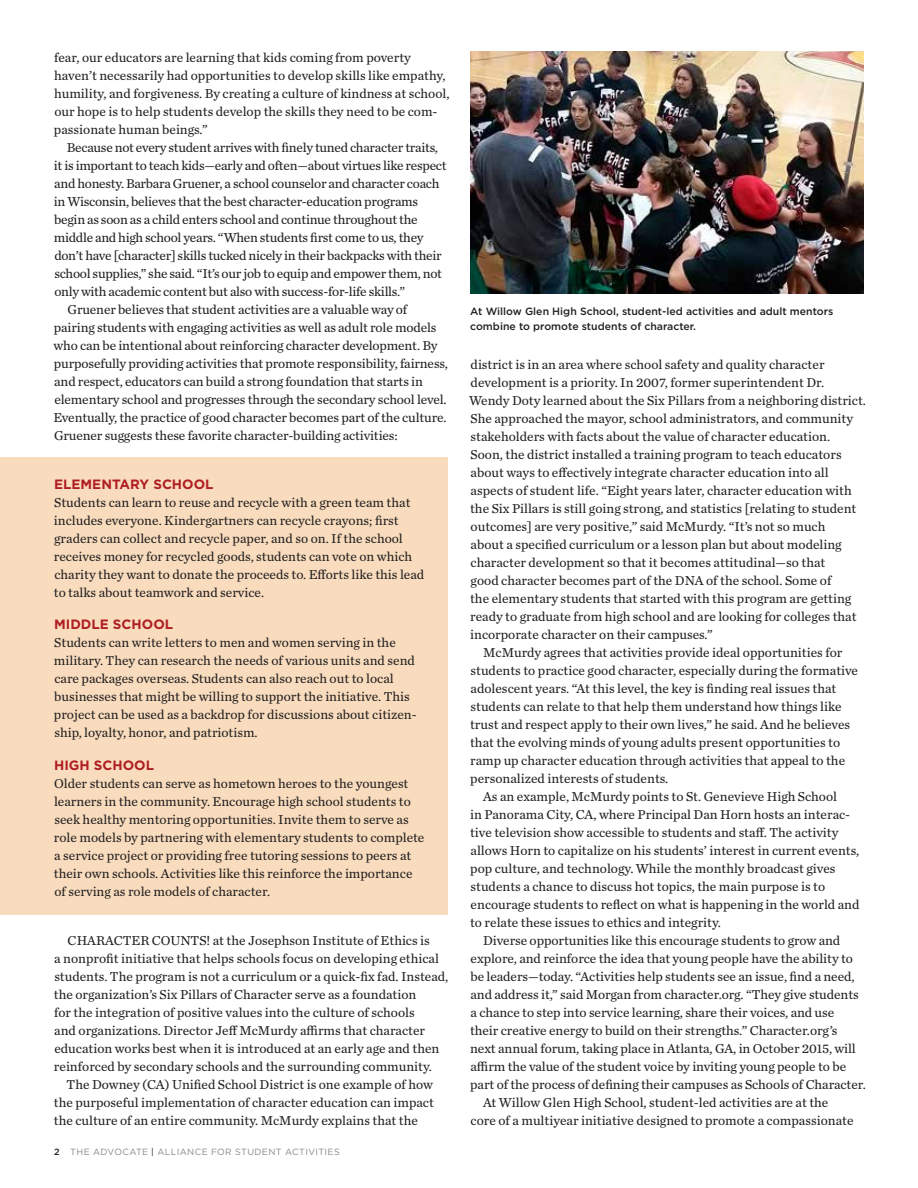
<style>
.page{position:relative;width:918px;height:1188px;background:#fff}
.page>*{position:absolute;margin:0;border:0;box-sizing:border-box;transform-origin:0 0}
.t1{font:13.5px/18px "Chronicle Text G2";color:#231f20}
.t2{font:13.5px "Chronicle Text G2";letter-spacing:-.02em;color:#231f20}
.t3{font:700 13.5px "Gotham";color:#af1e23}
.t4{font:500 10.5px/15px "Gotham";color:#231f20}
.t5{font:9px "Gotham";letter-spacing:.04em;color:#888}
.s1{font-weight:500;color:#231f20}
.s2{color:#231f20}
</style>
<div class="page">
<div style="left:0;top:458px;width:448px;height:457px;background:#f8dcbd"></div>
<img style="left:470px;top:51px;width:394px;height:243px">
<p class="t1" style="left:54px;top:48px;width:397px">fear, our educators are learning that kids coming from poverty haven’t necessarily had opportunities to develop skills like empathy, humility, and forgiveness. By creating a culture of kindness at school, our hope is to help students develop the skills they need to be com&shy;passionate human beings.”</p>
<p class="t2" style="left:67px;top:137px;width:373px">Because not every student arrives with finely tuned character traits,</p>
<p class="t2" style="left:54px;top:155px;width:394px">it is important to teach kids—early and often—about virtues like respect</p>
<p class="t2" style="left:54px;top:173px;width:387px">and honesty. Barbara Gruener, a school counselor and character coach</p>
<p class="t2" style="left:54px;top:191px;width:366px">in Wisconsin, believes that the best character-education programs</p>
<p class="t2" style="left:54px;top:209px;width:365px">begin as soon as a child enters school and continue throughout the</p>
<p class="t2" style="left:54px;top:227px;width:371px">middle and high school years. “When students first come to us, they</p>
<p class="t2" style="left:54px;top:245px;width:389px">don’t have [character] skills tucked nicely in their backpacks with their</p>
<p class="t2" style="left:54px;top:263px;width:389px">school supplies,” she said. “It’s our job to equip and empower them, not</p>
<p class="t2" style="left:54px;top:281px;width:352px">only with academic content but also with success-for-life skills.”</p>
<p class="t1" style="left:68px;top:299px;width:341px">Gruener believes that student activities are a valuable way of</p>
<p class="t1" style="left:54px;top:317px;width:384px">pairing students with engaging activities as well as adult role models</p>
<p class="t1" style="left:53px;top:335px;width:385px">who can be intentional about reinforcing character development. By</p>
<p class="t1" style="left:54px;top:353px;width:395px">purposefully providing activities that promote responsibility, fairness,</p>
<p class="t1" style="left:54px;top:371px;width:370px">and respect, educators can build a strong foundation that starts in</p>
<p class="t1" style="left:54px;top:389px;width:394px">elementary school and progresses through the secondary school level.</p>
<p class="t1" style="left:53px;top:407px;width:395px">Eventually, the practice of good character becomes part of the culture.</p>
<p class="t1" style="left:54px;top:425px;width:345px">Gruener suggests these favorite character-building activities:</p>
<p class="t3" style="left:54px;top:475px;width:161px">ELEMENTARY SCHOOL</p>
<p class="t1" style="left:54px;top:493px;width:372px">Students can learn to reuse and recycle with a green team that includes everyone. Kindergartners can recycle crayons; first graders can collect and recycle paper, and so on. If the school receives money for recycled goods, students can vote on which charity they want to donate the proceeds to. Efforts like this lead to talks about teamwork and service.</p>
<p class="t3" style="left:54px;top:615px;width:120px">MIDDLE SCHOOL</p>
<p class="t1" style="left:54px;top:632px;width:364px">Students can write letters to men and women serving in the military. They can research the needs of various units and send care packages overseas. Students can also reach out to local businesses that might be willing to support the initiative. This project can be used as a backdrop for discussions about citizen&shy;ship, loyalty, honor, and patriotism.</p>
<p class="t3" style="left:54px;top:756px;width:101px">HIGH SCHOOL</p>
<p class="t1" style="left:54px;top:773px;width:372px">Older students can serve as hometown heroes to the youngest learners in the community. Encourage high school students to seek healthy mentoring opportunities. Invite them to serve as role models by partnering with elementary students to complete a service project or providing free tutoring sessions to peers at their own schools. Activities like this reinforce the importance of serving as role models of character.</p>
<p class="t1" style="left:54px;top:931px;width:396px;text-indent:14px">CHARACTER COUNTS! at the Josephson Institute of Ethics is<br>a nonprofit initiative that helps schools focus on developing ethical students. The program is not a curriculum or a quick-fix fad. Instead, the organization’s Six Pillars of Character serve as a foundation<br>for the integration of positive values into the culture of schools<br>and organizations. Director Jeff McMurdy affirms that character education works best when it is introduced at an early age and then reinforced by secondary schools and the surrounding community.</p>
<p class="t1" style="left:54px;top:1075px;width:382px;text-align:justify;text-indent:13px">The Downey (CA) Unified School District is one example of how the purposeful implementation of character education can impact the culture of an entire community. McMurdy explains that the</p>
<p class="t5" style="left:54px;top:1146px;width:287px"><span class="s1">2</span> THE ADVOCATE <span class="s2">|</span> ALLIANCE FOR STUDENT ACTIVITIES</p>
<p class="t4" style="left:470px;top:304px;width:365px">At Willow Glen High School, student-led activities and adult mentors combine to promote students of character.</p>
<p class="t1" style="left:471px;top:355px;width:355px">district is in an area where school safety and quality character</p>
<p class="t1" style="left:471px;top:373px;width:355px">development is a priority. In 2007, former superintendent Dr.</p>
<p class="t1" style="left:469px;top:391px;width:398px">Wendy Doty learned about the Six Pillars from a neighboring district.</p>
<p class="t1" style="left:471px;top:409px;width:384px">She approached the mayor, school administrators, and community</p>
<p class="t1" style="left:471px;top:427px;width:361px">stakeholders with facts about the value of character education.</p>
<p class="t1" style="left:471px;top:445px;width:373px">Soon, the district installed a training program to teach educators</p>
<p class="t1" style="left:471px;top:462px;width:360px">about ways to effectively integrate character education into all</p>
<p class="t1" style="left:471px;top:480px;width:383px">aspects of student life. “Eight years later, character education with</p>
<p class="t1" style="left:470px;top:498px;width:388px">the Six Pillars is still going strong, and statistics [relating to student</p>
<p class="t1" style="left:471px;top:516px;width:356px">outcomes] are very positive,” said McMurdy. “It’s not so much</p>
<p class="t1" style="left:471px;top:534px;width:373px">about a specified curriculum or a lesson plan but about modeling</p>
<p class="t1" style="left:471px;top:552px;width:356px">character development so that it becomes attitudinal—so that</p>
<p class="t1" style="left:471px;top:570px;width:362px">good character becomes part of the DNA of the school. Some of</p>
<p class="t1" style="left:470px;top:588px;width:383px">the elementary students that started with this program are getting</p>
<p class="t1" style="left:470px;top:606px;width:388px">ready to graduate from high school and are looking for colleges that</p>
<p class="t1" style="left:470px;top:624px;width:244px">incorporate character on their campuses.”</p>
<p class="t1" style="left:483px;top:642px;width:361px">McMurdy agrees that activities provide ideal opportunities for</p>
<p class="t1" style="left:471px;top:660px;width:389px">students to practice good character, especially during the formative</p>
<p class="t1" style="left:471px;top:678px;width:367px">adolescent years. “At this level, the key is finding real issues that</p>
<p class="t1" style="left:471px;top:696px;width:372px">students can relate to that help them understand how things like</p>
<p class="t1" style="left:470px;top:714px;width:382px">trust and respect apply to their own lives,” he said. And he believes</p>
<p class="t1" style="left:470px;top:732px;width:372px">that the evolving minds of young adults present opportunities to</p>
<p class="t1" style="left:470px;top:750px;width:377px">ramp up character education through activities that appeal to the</p>
<p class="t1" style="left:470px;top:768px;width:200px">personalized interests of students.</p>
<p class="t1" style="left:483px;top:786px;width:356px">As an example, McMurdy points to St. Genevieve High School</p>
<p class="t1" style="left:470px;top:804px;width:382px">in Panorama City, CA, where Principal Dan Horn hosts an interac-</p>
<p class="t1" style="left:470px;top:822px;width:370px">tive television show accessible to students and staff. The activity</p>
<p class="t1" style="left:471px;top:840px;width:390px">allows Horn to capitalize on his students’ interest in current events,</p>
<p class="t1" style="left:470px;top:858px;width:367px">pop culture, and technology. While the monthly broadcast gives</p>
<p class="t1" style="left:471px;top:876px;width:356px">students a chance to discuss hot topics, the main purpose is to</p>
<p class="t1" style="left:471px;top:894px;width:390px">encourage students to reflect on what is happening in the world and</p>
<p class="t1" style="left:470px;top:912px;width:252px">to relate these issues to ethics and integrity.</p>
<p class="t1" style="left:483px;top:930px;width:359px">Diverse opportunities like this encourage students to grow and</p>
<p class="t1" style="left:471px;top:948px;width:384px">explore, and reinforce the idea that young people have the ability to</p>
<p class="t1" style="left:471px;top:966px;width:386px">be leaders—today. “Activities help students see an issue, find a need,</p>
<p class="t1" style="left:471px;top:984px;width:390px">and address it,” said Morgan from character.org. “They give students</p>
<p class="t1" style="left:471px;top:1002px;width:365px">a chance to step into service learning, share their voices, and use</p>
<p class="t1" style="left:470px;top:1020px;width:369px">their creative energy to build on their strengths.” Character.org’s</p>
<p class="t1" style="left:470px;top:1038px;width:387px">next annual forum, taking place in Atlanta, GA, in October 2015, will</p>
<p class="t1" style="left:471px;top:1056px;width:377px">affirm the value of the student voice by inviting young people to be</p>
<p class="t1" style="left:470px;top:1074px;width:397px">part of the process of defining their campuses as Schools of Character.</p>
<p class="t1" style="left:483px;top:1092px;width:347px">At Willow Glen High School, student-led activities are at the</p>
<p class="t1" style="left:471px;top:1110px;width:384px">core of a multiyear initiative designed to promote a compassionate</p>
</div>
